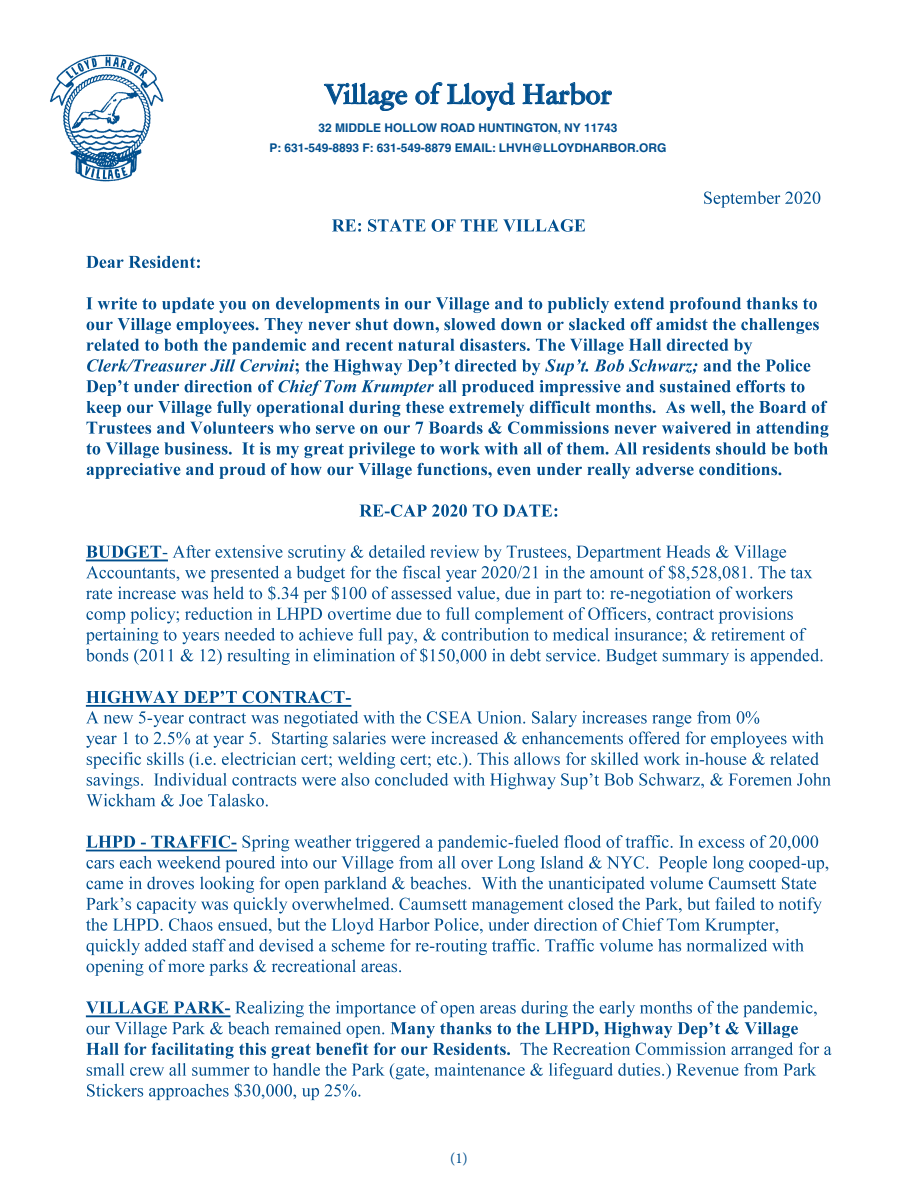
<style>
.page{position:relative;width:918px;height:1188px;background:#fff}
.page>*{position:absolute;margin:0;border:0;box-sizing:border-box;transform-origin:0 0}
.t1{font:700 31.5px "Garamond Three";color:#014f8e;scale:.93 1}
.t2{font:15px "Minion Pro";color:#014f8e}
.t3{font:700 12px/19.5px "Helvetica";color:#014f8e;text-align:center}
</style>
<div class="page">
<img style="left:85px;top:255px;width:747px;height:846px">
<img style="left:332px;top:219px;width:253px;height:13px">
<img style="left:704px;top:191px;width:117px;height:17px">
<img style="left:50px;top:54px;width:114px;height:128px">
<svg style="left:324px;top:83px;width:83px;height:28px"></svg>
<svg style="left:415px;top:82px;width:100px;height:29px"></svg>
<svg style="left:523px;top:82px;width:89px;height:23px"></svg>
<h1 class="t1" style="left:324px;top:77px;width:311px">Village of Lloyd Harbor</h1>
<p class="t3" style="left:270px;top:118px;width:398px">32 MIDDLE HOLLOW ROAD HUNTINGTON, NY 11743<br>P: 631-549-8893 F: 631-549-8879 EMAIL: LHVH@LLOYDHARBOR.ORG</p>
<p class="t2" style="left:450px;top:1148px;width:19px">(1)</p>
</div>
